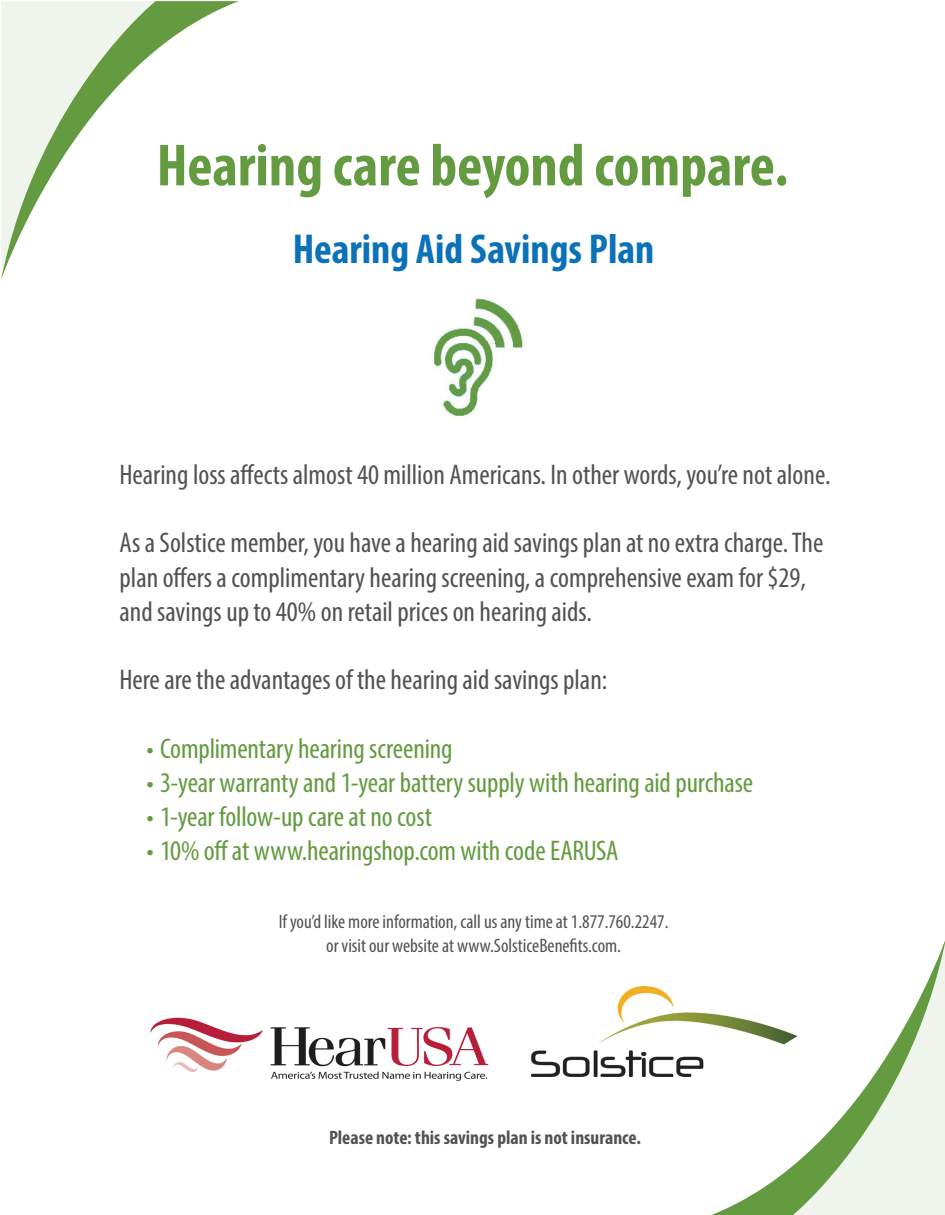
<style>
.page{position:relative;width:945px;height:1215px;background:#fff}
.page>*{position:absolute;margin:0;border:0;box-sizing:border-box;transform-origin:0 0}
.t1{font:700 condensed 60px "Myriad Pro";color:#649b41}
.t2{font:700 condensed 42px "Myriad Pro";color:#0c72b8}
.t3{font:condensed 28.5px/34.2px "Myriad Pro";color:#535252}
.t4{font:condensed 28.5px "Myriad Pro";letter-spacing:-.005em;color:#649b41}
.t5{font:condensed 19.5px/23.4px "Myriad Pro";color:#535252;text-align:center}
.t6{font:700 condensed 19.5px "Myriad Pro";color:#535252}
</style>
<div class="page">
<svg style="left:1px;top:1px;width:238px;height:279px"></svg>
<svg style="left:711px;top:940px;width:234px;height:275px"></svg>
<img style="left:433px;top:298px;width:90px;height:118px">
<img style="left:150px;top:1017px;width:339px;height:64px">
<img style="left:531px;top:986px;width:265px;height:91px">
<h1 class="t1" style="left:157px;top:128px;width:633px">Hearing care beyond compare.</h1>
<h2 class="t2" style="left:293px;top:222px;width:363px">Hearing Aid Savings Plan</h2>
<p class="t3" style="left:120px;top:457px;width:713px">Hearing loss affects almost 40 million Americans. In other words, you’re not alone.</p>
<p class="t3" style="left:120px;top:525px;width:705px">As a Solstice member, you have a hearing aid savings plan at no extra charge. The plan offers a complimentary hearing screening, a comprehensive exam for $29, and savings up to 40% on retail prices on hearing aids.</p>
<p class="t3" style="left:120px;top:662px;width:489px">Here are the advantages of the hearing aid savings plan:</p>
<p class="t4" style="left:147px;top:731px;width:307px">• Complimentary hearing screening</p>
<p class="t4" style="left:147px;top:765px;width:608px">• 3-year warranty and 1-year battery supply with hearing aid purchase</p>
<p class="t4" style="left:147px;top:799px;width:287px">• 1-year follow-up care at no cost</p>
<p class="t4" style="left:147px;top:833px;width:474px">• 10% off at www.hearingshop.com with code EARUSA</p>
<p class="t5" style="left:279px;top:910px;width:391px">If you’d like more information, call us any time at 1.877.760.2247. or visit our website at www.SolsticeBenefits.com.</p>
<p class="t6" style="left:329px;top:1125px;width:313px">Please note: this savings plan is not insurance.</p>
</div>
